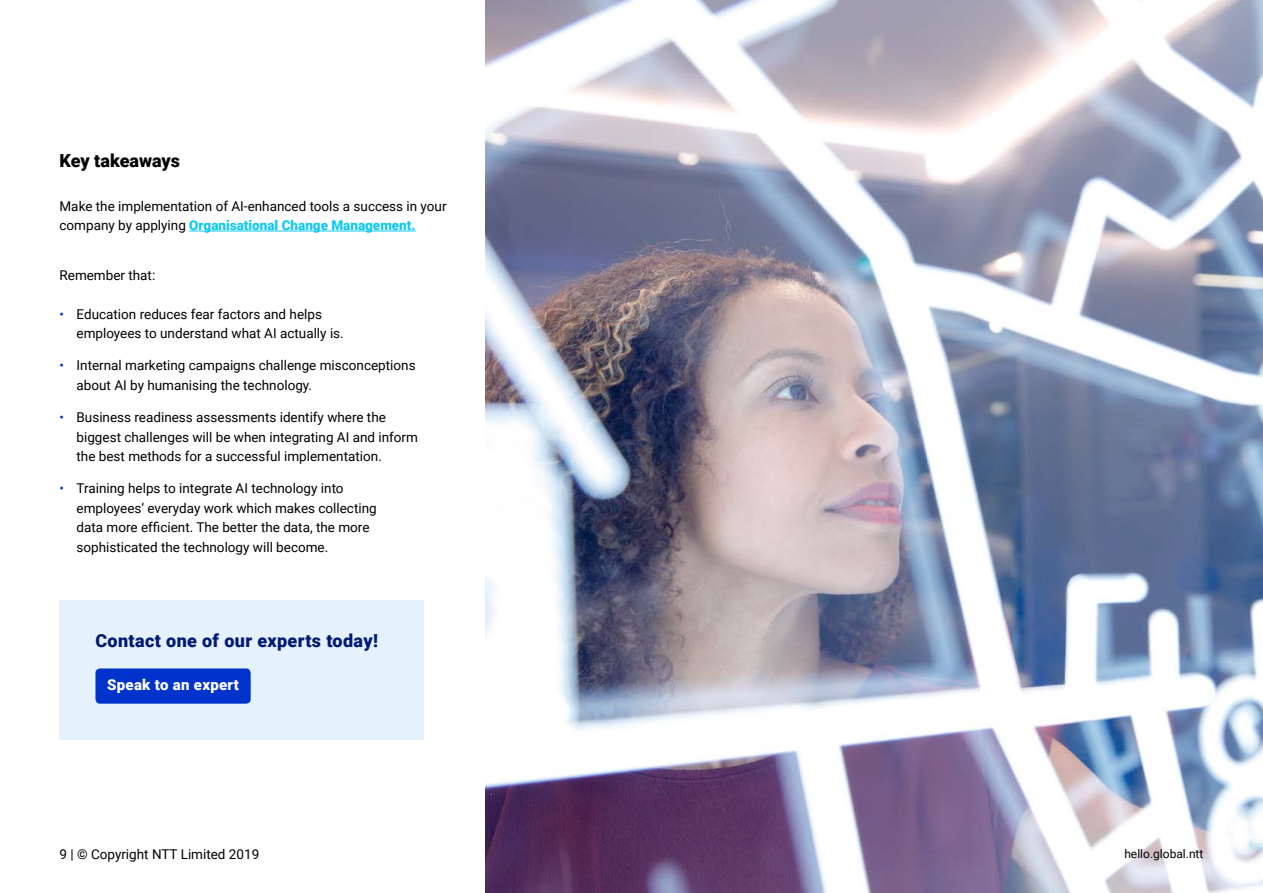
<style>
.page{position:relative;width:1263px;height:893px;background:#fff}
.page>*{position:absolute;margin:0;border:0;box-sizing:border-box;transform-origin:0 0}
.CTA_Heading_Text_cop{font:900 18px "Roboto";letter-spacing:.02em;color:#001973}
.Headers{font:900 18px "Roboto";color:#000}
.Call_to_Action_Butto{font:900 15px "Roboto";letter-spacing:.02em;color:#fff}
.Body__Black{font:13.5px/19.5px "Roboto";color:#000}
.NTT_WEBSITE{font:12px "Roboto";color:#000}
.s1{font-weight:900;color:#0fc8f2}
.s2{color:#03c}
</style>
<div class="page">
<img style="left:485px;top:0;width:778px;height:893px">
<hr style="left:189px;top:231px;width:227px;height:1px;background:#0fc8f2">
<div style="left:60px;top:600px;width:364px;height:139px;background:#e6f2fb"></div>
<div style="left:95px;top:668px;width:156px;height:36px;background:#03c;border-radius:4px"></div>
<p class="Headers" style="left:60px;top:148px;width:122px">Key takeaways</p>
<p class="Body__Black" style="left:60px;top:195px;width:389px">Make the implementation of AI-enhanced tools a success in your company by applying <span class="s1">Organisational Change Management.</span></p>
<p class="Body__Black" style="left:60px;top:264px;width:97px">Remember that:</p>
<p class="Body__Black" style="left:77px;top:303px;width:269px;text-indent:-17px"><span class="s2">•</span> Education reduces fear factors and helps employees to understand what AI actually is.</p>
<p class="Body__Black" style="left:77px;top:355px;width:341px;text-indent:-17px"><span class="s2">•</span> Internal marketing campaigns challenge misconceptions about AI by humanising the technology.</p>
<p class="Body__Black" style="left:77px;top:407px;width:343px;text-indent:-17px"><span class="s2">•</span> Business readiness assessments identify where the biggest challenges will be when integrating AI and inform the best methods for a successful implementation.</p>
<p class="Body__Black" style="left:77px;top:478px;width:302px;text-indent:-17px"><span class="s2">•</span> Training helps to integrate AI technology into employees’ everyday work which makes collecting data more efficient. The better the data, the more sophisticated the technology will become.</p>
<p class="CTA_Heading_Text_cop" style="left:95px;top:628px;width:284px">Contact one of our experts today!</p>
<p class="Call_to_Action_Butto" style="left:107px;top:674px;width:133px">Speak to an expert</p>
<p class="Body__Black" style="left:60px;top:844px;width:201px">9 | © Copyright NTT Limited 2019</p>
<p class="NTT_WEBSITE" style="left:1124px;top:846px;width:81px">hello.global.ntt</p>
</div>
